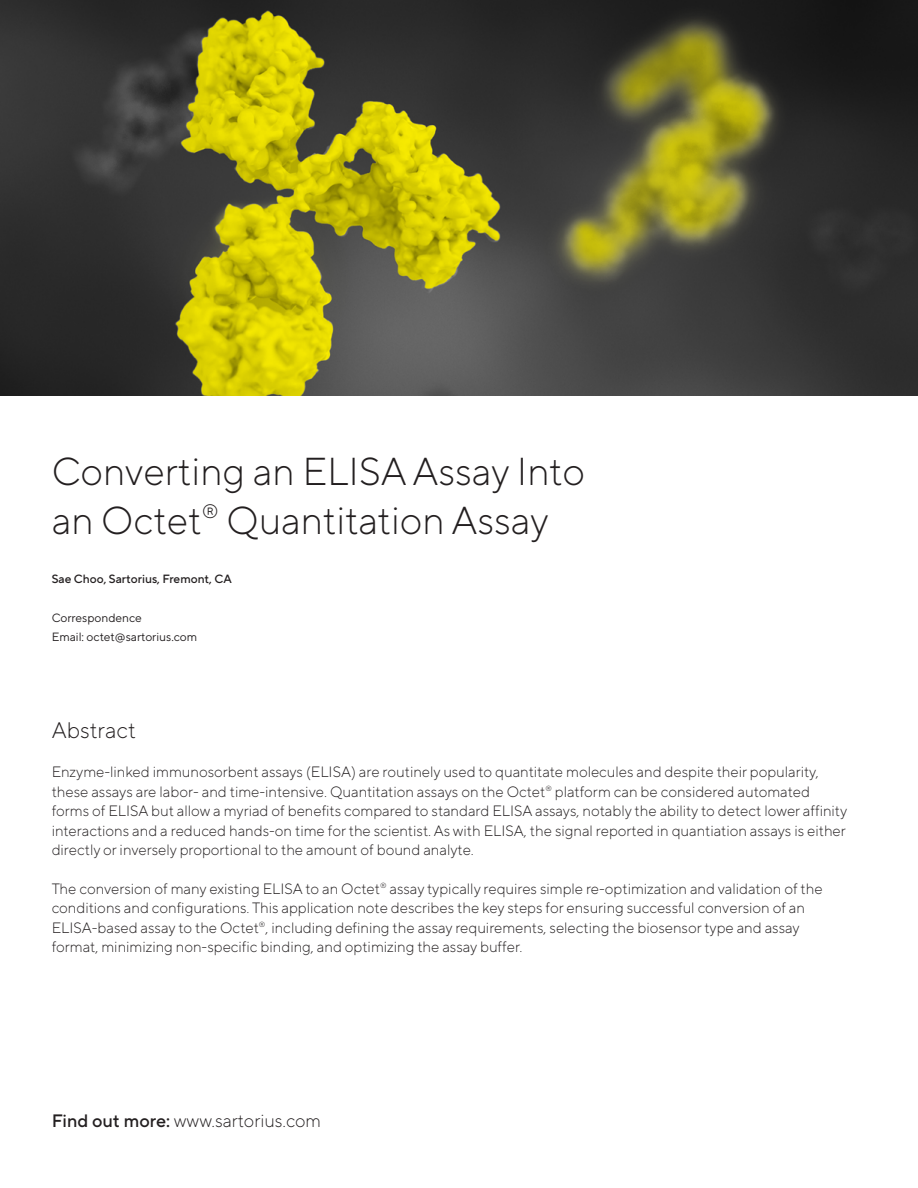
<style>
.page{position:relative;width:918px;height:1188px;background:#fff}
.page>*{position:absolute;margin:0;border:0;box-sizing:border-box;transform-origin:0 0}
.t1{font:300 38.85px/48.6px "TT Norms Pro";color:#231f20}
.t2{font:300 22.5px "TT Norms Pro";color:#231f20}
.t3{font:300 18px "TT Norms Pro";color:#231f20}
.t4{font:300 15px/19.5px "TT Norms Pro";color:#231f20}
.t5{font:12px/19.5px "TT Norms Pro";color:#231f20}
.t6{font:500 12px "TT Norms Pro";color:#231f20}
.s1{font-weight:500}
</style>
<div class="page">
<img style="left:0;top:0;width:918px;height:395px">
<h1 class="t1" style="left:52px;top:445px;width:535px">Converting an ELISA Assay Into an Octet<sup>®</sup> Quantitation Assay</h1>
<p class="t6" style="left:52px;top:570px;width:182px">Sae Choo, Sartorius, Fremont, CA</p>
<p class="t5" style="left:52px;top:607px;width:147px">Correspondence<br>Email: octet@sartorius.com</p>
<h2 class="t2" style="left:52px;top:714px;width:86px">Abstract</h2>
<p class="t4" style="left:52px;top:761px;width:797px">Enzyme-linked immunosorbent assays (ELISA) are routinely used to quantitate molecules and despite their popularity, these assays are labor- and time-intensive. Quantitation assays on the Octet<sup>®</sup> platform can be considered automated forms of ELISA but allow a myriad of benefits compared to standard ELISA assays, notably the ability to detect lower affinity interactions and a reduced hands-on time for the scientist. As with ELISA, the signal reported in quantiation assays is either directly or inversely proportional to the amount of bound analyte.</p>
<p class="t4" style="left:52px;top:878px;width:772px">The conversion of many existing ELISA to an Octet<sup>®</sup> assay typically requires simple re-optimization and validation of the conditions and configurations. This application note describes the key steps for ensuring successful conversion of an ELISA-based assay to the Octet<sup>®</sup>, including defining the assay requirements, selecting the biosensor type and assay format, minimizing non-specific binding, and optimizing the assay buffer.</p>
<p class="t3" style="left:52px;top:1108px;width:271px"><span class="s1">Find out more:</span> www.sartorius.com</p>
</div>
